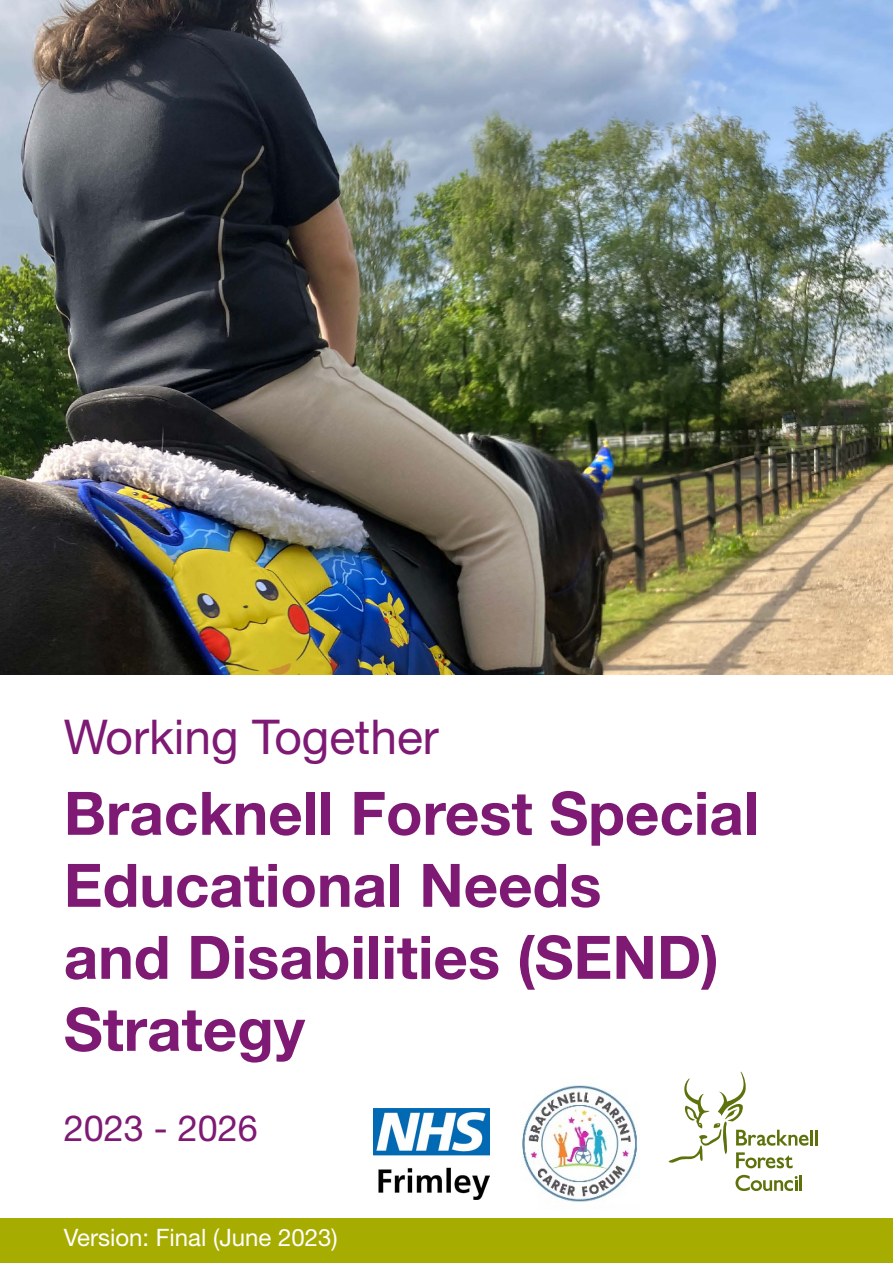
<style>
.page{position:relative;width:893px;height:1263px;background:#fff}
.page>*{position:absolute;margin:0;border:0;box-sizing:border-box;transform-origin:0 0}
.t1{font:700 60px/72px "Helvetica Neue";color:#7e1974}
.t2{font:48px "Helvetica Neue";color:#7e1974}
.t3{font:36px "Helvetica Neue";color:#7e1974}
.t4{font:24px "Helvetica Neue";color:#fff}
</style>
<div class="page">
<div style="left:0;top:1218px;width:893px;height:45px;background:#a7ac00"></div>
<img style="left:0;top:0;width:893px;height:674px">
<img style="left:374px;top:1108px;width:115px;height:91px">
<img style="left:522px;top:1085px;width:116px;height:117px">
<svg style="left:668px;top:1071px;width:140px;height:97px"></svg>
<hr style="left:810px;top:1130px;width:3px;height:15px;background:#5d720b">
<svg style="left:815px;top:1130px;width:2px;height:15px"></svg>
<svg style="left:735px;top:1175px;width:67px;height:16px"></svg>
<p class="t2" style="left:64px;top:708px;width:377px">Working Together</p>
<p class="t1" style="left:64px;top:776px;width:697px">Bracknell Forest Special<br>Educational Needs<br>and Disabilities (SEND)<br>Strategy</p>
<p class="t3" style="left:64px;top:1106px;width:196px">2023 - 2026</p>
<p class="t4" style="left:64px;top:1223px;width:275px">Version: Final (June 2023)</p>
</div>
